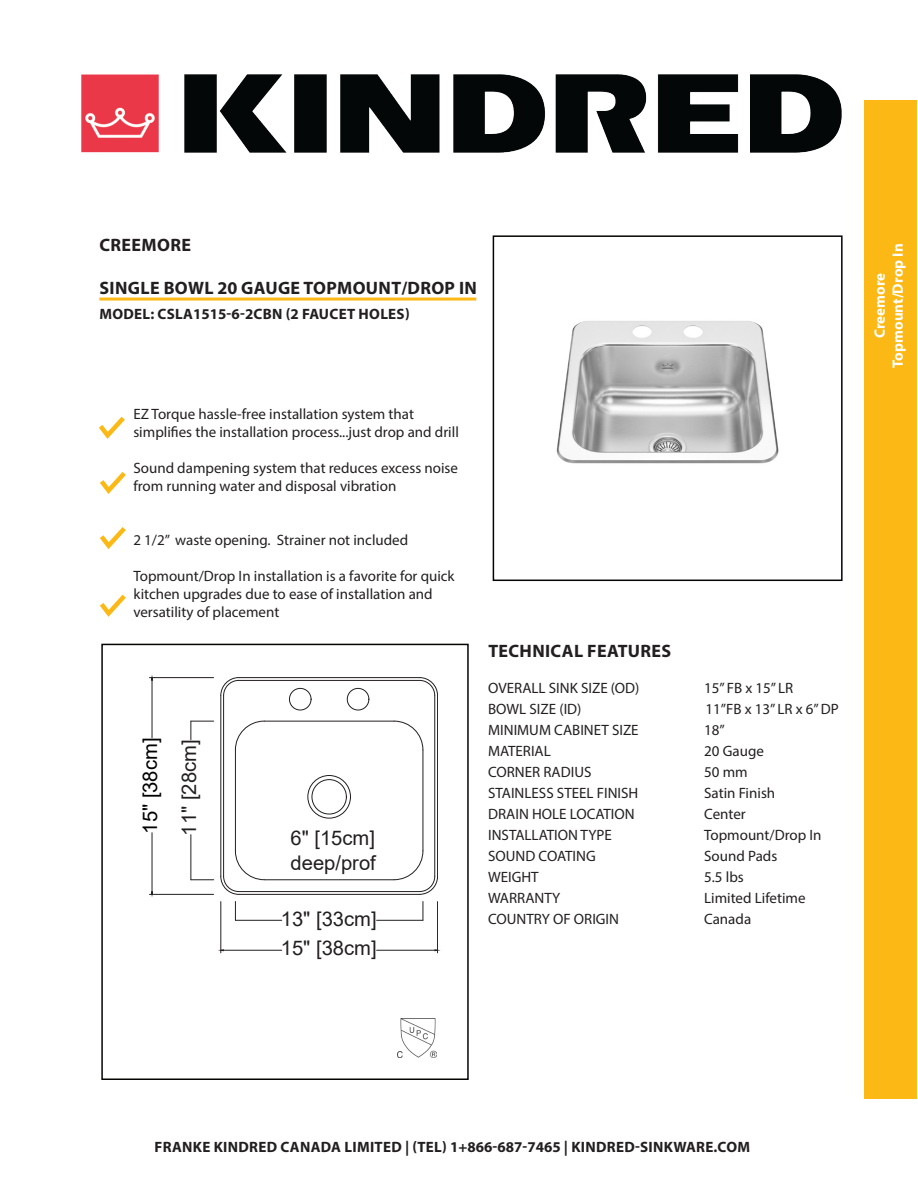
<style>
.page{position:relative;width:918px;height:1188px;background:#fff}
.page>*{position:absolute;margin:0;border:0;box-sizing:border-box;transform-origin:0 0}
.t1{font:20.25px/30px "Arial";color:#231f20}
.t2{font:20.25px/38.8px "Arial";color:#000}
.t3{font:700 18px "Myriad Pro";letter-spacing:.02em;color:#231f20}
.t4{font:15px/18px "Myriad Pro";color:#231f20}
.t5{font:700 15px "Myriad Pro";letter-spacing:.02em;color:#231f20}
.t6{font:700 15px "Myriad Pro";color:#fff}
.s1{color:#231f20}
</style>
<div class="page">
<img style="left:81px;top:74px;width:761px;height:79px">
<hr style="left:99px;top:298px;width:377px;height:3px;background:#fcb814">
<div style="left:493px;top:235px;width:350px;height:346px;border:2px solid #040503"></div>
<div style="left:101px;top:644px;width:368px;height:436px;border:2px solid #040503"></div>
<div style="left:865px;top:100px;width:52px;height:999px;background:#fcb814"></div>
<div style="left:289px;top:688px;width:22px;height:22px;border:1px solid #231f20;border-radius:50%"></div>
<div style="left:347px;top:688px;width:22px;height:22px;border:1px solid #231f20;border-radius:50%"></div>
<hr style="left:264px;top:721px;width:130px;height:1px;background:#231f20">
<div style="left:312px;top:779px;width:35px;height:35px;border:1px solid #231f20;border-radius:50%"></div>
<hr style="left:239px;top:677px;width:181px;height:1px;background:#231f20">
<hr style="left:221px;top:696px;width:1px;height:180px;background:#231f20">
<hr style="left:239px;top:894px;width:181px;height:1px;background:#231f20">
<hr style="left:437px;top:696px;width:1px;height:180px;background:#231f20">
<svg style="left:419px;top:677px;width:19px;height:19px"></svg>
<hr style="left:239px;top:680px;width:181px;height:1px;background:#231f20">
<svg style="left:220px;top:677px;width:19px;height:19px"></svg>
<hr style="left:223px;top:696px;width:1px;height:180px;background:#231f20">
<hr style="left:239px;top:891px;width:181px;height:1px;background:#231f20">
<hr style="left:434px;top:696px;width:1px;height:180px;background:#231f20">
<svg style="left:220px;top:850px;width:45px;height:45px"></svg>
<hr style="left:264px;top:880px;width:130px;height:1px;background:#231f20">
<svg style="left:394px;top:850px;width:44px;height:45px"></svg>
<hr style="left:423px;top:750px;width:1px;height:101px;background:#231f20">
<svg style="left:394px;top:721px;width:29px;height:29px"></svg>
<svg style="left:235px;top:721px;width:30px;height:29px"></svg>
<hr style="left:235px;top:750px;width:1px;height:101px;background:#231f20">
<div style="left:308px;top:775px;width:43px;height:43px;border:1px solid #231f20;border-radius:50%"></div>
<hr style="left:149px;top:894px;width:65px;height:1px;background:#231f20">
<hr style="left:149px;top:677px;width:65px;height:1px;background:#231f20">
<hr style="left:152px;top:833px;width:1px;height:59px;background:#231f20">
<hr style="left:152px;top:680px;width:1px;height:58px;background:#231f20">
<svg style="left:191px;top:880px;width:23px;height:1px"></svg>
<svg style="left:191px;top:721px;width:23px;height:19px"></svg>
<hr style="left:191px;top:835px;width:1px;height:45px;background:#231f20">
<svg style="left:235px;top:901px;width:1px;height:19px"></svg>
<svg style="left:423px;top:901px;width:1px;height:19px"></svg>
<hr style="left:235px;top:920px;width:47px;height:1px;background:#231f20">
<hr style="left:377px;top:920px;width:46px;height:1px;background:#231f20">
<hr style="left:221px;top:902px;width:1px;height:51px;background:#231f20">
<hr style="left:437px;top:902px;width:1px;height:51px;background:#231f20">
<hr style="left:223px;top:950px;width:59px;height:1px;background:#231f20">
<hr style="left:377px;top:950px;width:58px;height:1px;background:#231f20">
<img style="left:556px;top:321px;width:223px;height:143px">
<img style="left:398px;top:1018px;width:38px;height:39px">
<svg style="left:99px;top:416px;width:26px;height:23px"></svg>
<svg style="left:100px;top:472px;width:26px;height:22px"></svg>
<svg style="left:100px;top:527px;width:26px;height:22px"></svg>
<svg style="left:100px;top:594px;width:26px;height:23px"></svg>
<p class="t3" style="left:100px;top:233px;width:93px">CREEMORE</p>
<p class="t3" style="left:100px;top:276px;width:379px">SINGLE BOWL 20 GAUGE TOPMOUNT/DROP IN</p>
<p class="t5" style="left:100px;top:304px;width:312px">MODEL: CSLA1515-6-2CBN (2 FAUCET HOLES)</p>
<p class="t4" style="left:133px;top:405px;width:282px">EZ Torque hassle-free installation system that</p>
<p class="t4" style="left:133px;top:423px;width:327px">simplifies the installation process...just drop and drill</p>
<p class="t4" style="left:133px;top:459px;width:326px">Sound dampening system that reduces excess noise from running water and disposal vibration</p>
<p class="t4" style="left:133px;top:531px;width:276px">2 1/2” waste opening. Strainer not included</p>
<p class="t4" style="left:133px;top:567px;width:323px">Topmount/Drop In installation is a favorite for quick kitchen upgrades due to ease of installation and versatility of placement</p>
<p class="t2" style="left:131px;top:836px;width:99px;rotate:-90deg">15" [38cm]<br><span class="s1">11" [28cm]</span></p>
<p class="t1" style="left:290px;top:826px;width:87px;line-height:24.3px">6" [15cm] deep/prof</p>
<p class="t1" style="left:281px;top:903px;width:97px">13" [33cm]<br>15" [38cm]</p>
<p class="t3" style="left:488px;top:639px;width:184px">TECHNICAL FEATURES</p>
<p class="t4" style="left:488px;top:679px;width:153px">OVERALL SINK SIZE (OD)</p>
<p class="t4" style="left:704px;top:679px;width:91px">15” FB x 15” LR</p>
<p class="t4" style="left:488px;top:700px;width:95px">BOWL SIZE (ID)</p>
<p class="t4" style="left:705px;top:700px;width:135px">11”FB x 13” LR x 6” DP</p>
<p class="t4" style="left:488px;top:721px;width:152px">MINIMUM CABINET SIZE</p>
<p class="t4" style="left:704px;top:721px;width:22px">18”</p>
<p class="t4" style="left:488px;top:742px;width:64px">MATERIAL</p>
<p class="t4" style="left:704px;top:742px;width:61px">20 Gauge</p>
<p class="t4" style="left:488px;top:763px;width:105px">CORNER RADIUS</p>
<p class="t4" style="left:704px;top:763px;width:45px">50 mm</p>
<p class="t4" style="left:488px;top:784px;width:152px">STAINLESS STEEL FINISH</p>
<p class="t4" style="left:704px;top:784px;width:73px">Satin Finish</p>
<p class="t4" style="left:488px;top:805px;width:148px">DRAIN HOLE LOCATION</p>
<p class="t4" style="left:704px;top:805px;width:43px">Center</p>
<p class="t4" style="left:488px;top:826px;width:125px">INSTALLATION TYPE</p>
<p class="t4" style="left:704px;top:826px;width:119px">Topmount/Drop In</p>
<p class="t4" style="left:488px;top:847px;width:109px">SOUND COATING</p>
<p class="t4" style="left:704px;top:847px;width:75px">Sound Pads</p>
<p class="t4" style="left:488px;top:868px;width:52px">WEIGHT</p>
<p class="t4" style="left:704px;top:868px;width:41px">5.5 lbs</p>
<p class="t4" style="left:488px;top:889px;width:74px">WARRANTY</p>
<p class="t4" style="left:704px;top:889px;width:103px">Limited Lifetime</p>
<p class="t4" style="left:488px;top:910px;width:132px">COUNTRY OF ORIGIN</p>
<p class="t4" style="left:704px;top:910px;width:49px">Canada</p>
<p class="t6" style="left:888px;top:368px;width:125px;rotate:-90deg">Topmount/Drop In</p>
<p class="t6" style="left:870px;top:338px;width:67px;rotate:-90deg">Creemore</p>
<p class="t5" style="left:155px;top:1137px;width:597px">FRANKE KINDRED CANADA LIMITED | (TEL) 1+866-687-7465 | KINDRED-SINKWARE.COM</p>
</div>
